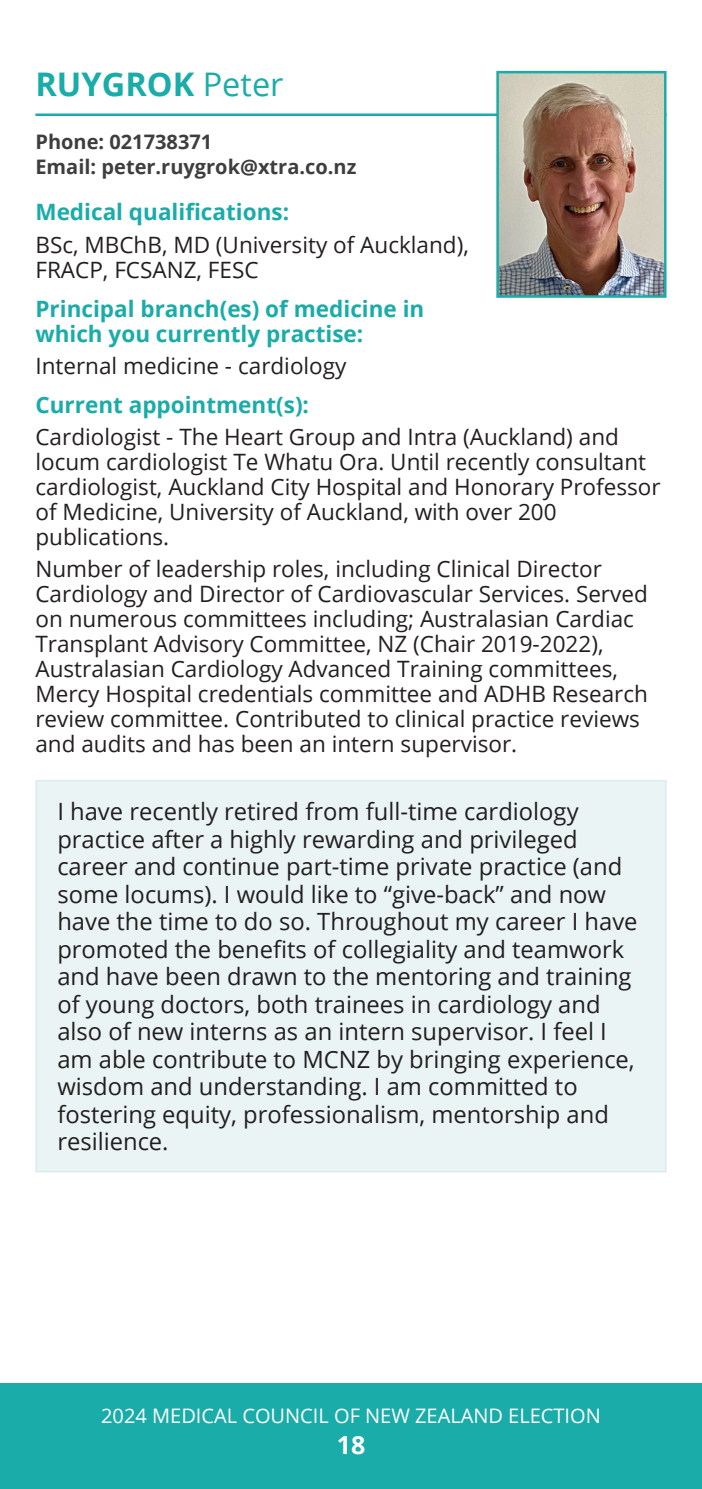
<style>
.page{position:relative;width:702px;height:1489px;background:#fff}
.page>*{position:absolute;margin:0;border:0;box-sizing:border-box;transform-origin:0 0}
.NAME{font:700 32.5px "Open Sans";color:#1aaca9}
.t1{font:700 25px "Open Sans";color:#fff}
.t2{font:23.75px/27.5px "Open Sans";color:#231f20}
.details{font:22.5px/25px "Open Sans";color:#231f20}
.sub{font:700 22.5px/25px "Open Sans";color:#1aaca9}
.Contact{font:700 20px/25px "Open Sans";color:#3e3e3f}
.t3{font:20px "Open Sans";color:#fff}
.s1{font-weight:400}
</style>
<div class="page">
<div style="left:0;top:1382px;width:702px;height:106px;background:#1aaca9"></div>
<hr style="left:35px;top:113px;width:631px;height:3px;background:#1aaca9">
<div style="left:36px;top:780px;width:630px;height:391px;background:#eaf4f4"></div>
<hr style="left:35px;top:780px;width:631px;height:1px;background:#d5eaea">
<hr style="left:35px;top:781px;width:2px;height:389px;background:#d5eaea">
<hr style="left:665px;top:781px;width:1px;height:389px;background:#d5eaea">
<hr style="left:35px;top:1170px;width:631px;height:2px;background:#d5eaea">
<img style="left:499px;top:74px;width:164px;height:221px">
<div style="left:496px;top:71px;width:170px;height:227px;border:2px solid #1aaca9"></div>
<p class="NAME" style="left:35px;top:61px;width:249px">RUYGROK <span class="s1">Peter</span></p>
<p class="Contact" style="left:35px;top:129px;width:322px">Phone: 021738371<br>Email: peter.ruygrok@xtra.co.nz</p>
<p class="sub" style="left:35px;top:199px;width:255px">Medical qualifications:</p>
<p class="details" style="left:35px;top:231px;width:435px">BSc, MBChB, MD (University of Auckland),<br>FRACP, FCSANZ, FESC</p>
<p class="sub" style="left:35px;top:295px;width:390px">Principal branch(es) of medicine in which you currently practise:</p>
<p class="details" style="left:35px;top:352px;width:312px">Internal medicine - cardiology</p>
<p class="sub" style="left:35px;top:392px;width:275px">Current appointment(s):</p>
<p class="details" style="left:35px;top:424px;width:626px">Cardiologist - The Heart Group and Intra (Auckland) and locum cardiologist Te Whatu Ora. Until recently consultant cardiologist, Auckland City Hospital and Honorary Professor of Medicine, University of Auckland, with over 200 publications.</p>
<p class="details" style="left:35px;top:556px;width:614px">Number of leadership roles, including Clinical Director Cardiology and Director of Cardiovascular Services. Served on numerous committees including; Australasian Cardiac Transplant Advisory Committee, NZ (Chair 2019-2022), Australasian Cardiology Advanced Training committees, Mercy Hospital credentials committee and ADHB Research review committee. Contributed to clinical practice reviews and audits and has been an intern supervisor.</p>
<p class="t2" style="left:57px;top:797px;width:581px">I have recently retired from full-time cardiology practice after a highly rewarding and privileged career and continue part-time private practice (and some locums). I would like to “give-back” and now have the time to do so. Throughout my career I have promoted the benefits of collegiality and teamwork and have been drawn to the mentoring and training of young doctors, both trainees in cardiology and also of new interns as an intern supervisor. I feel I am able contribute to MCNZ by bringing experience, wisdom and understanding. I am committed to fostering equity, professionalism, mentorship and resilience.</p>
<p class="t3" style="left:101px;top:1401px;width:501px">2024 MEDICAL COUNCIL OF NEW ZEALAND ELECTION</p>
<p class="t1" style="left:337px;top:1426px;width:30px">18</p>
</div>
